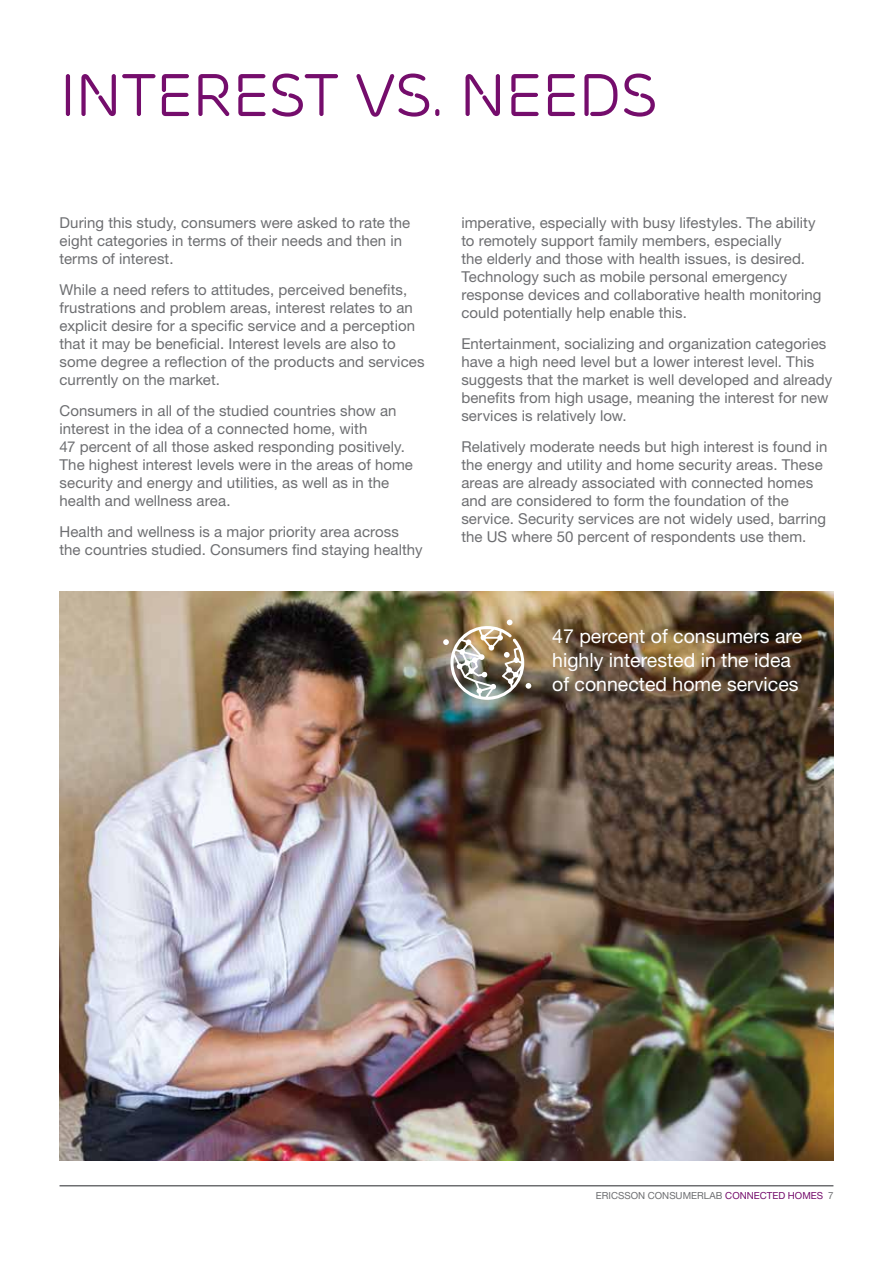
<style>
.page{position:relative;width:893px;height:1263px;background:#fff}
.page>*{position:absolute;margin:0;border:0;box-sizing:border-box;transform-origin:0 0}
.t1{font:60px "Ericsson Capital";letter-spacing:-.02em;color:#750d6c}
.t2{font:19.5px/24px "Ericsson Sans";color:#fff}
.t3{font:15px/18px "Ericsson Sans";letter-spacing:.005em;color:#6d6e71}
.t4{font:9.75px "Ericsson Sans";color:#6d6e71}
.t5{font:9.75px "Ericsson Sans";color:#750d6c}
.s1{color:#750d6c}
</style>
<div class="page">
<hr style="left:60px;top:1185px;width:773px;height:1px;background:#6d6e71">
<img style="left:60px;top:591px;width:773px;height:570px">
<img style="left:443px;top:619px;width:88px;height:81px">
<h1 class="t1" style="left:60px;top:60px;width:600px">INTEREST VS. NEEDS</h1>
<p class="t3" style="left:60px;top:214px;width:352px">During this study, consumers were asked to rate the eight categories in terms of their needs and then in terms of interest.</p>
<p class="t3" style="left:60px;top:281px;width:367px">While a need refers to attitudes, perceived benefits, frustrations and problem areas, interest relates to an explicit desire for a specific service and a perception that it may be beneficial. Interest levels are also to some degree a reflection of the products and services currently on the market.</p>
<p class="t3" style="left:60px;top:402px;width:355px">Consumers in all of the studied countries show an interest in the idea of a connected home, with<br>47 percent of all those asked responding positively.<br>The highest interest levels were in the areas of home security and energy and utilities, as well as in the health and wellness area.</p>
<p class="t3" style="left:60px;top:522px;width:364px">H ealth and wellness is a major priority area across the countries studied. Consumers find staying healthy</p>
<p class="t3" style="left:461px;top:214px;width:362px">imperative, especially with busy lifestyles. The ability to remotely support family members, especially<br>the elderly and those with health issues, is desired.<br>Technology such as mobile personal emergency response devices and collaborative health monitoring could potentially help enable this.</p>
<p class="t3" style="left:461px;top:335px;width:373px">Entertainment, socializing and organization categories have a high need level but a lower interest level. This suggests that the market is well developed and already benefits from high usage, meaning the interest for new services is relatively low.</p>
<p class="t3" style="left:461px;top:438px;width:368px">Relatively moderate needs but high interest is found in the energy and utility and home security areas. These areas are already associated with connected homes and are considered to form the foundation of the service. Security services are not widely used, barring the US where 50 percent of respondents use them.</p>
<h2 class="t2" style="left:552px;top:624px;width:251px">47 percent of consumers are highly interested in the idea of connected home services</h2>
<p class="t4" style="left:596px;top:1190px;width:138px">ERICSSON CONSUMERLAB <span class="s1">connec</span></p>
<p class="t5" style="left:767px;top:1190px;width:37px">ted homes</p>
<p class="t4" style="left:828px;top:1190px;width:7px">7</p>
</div>
